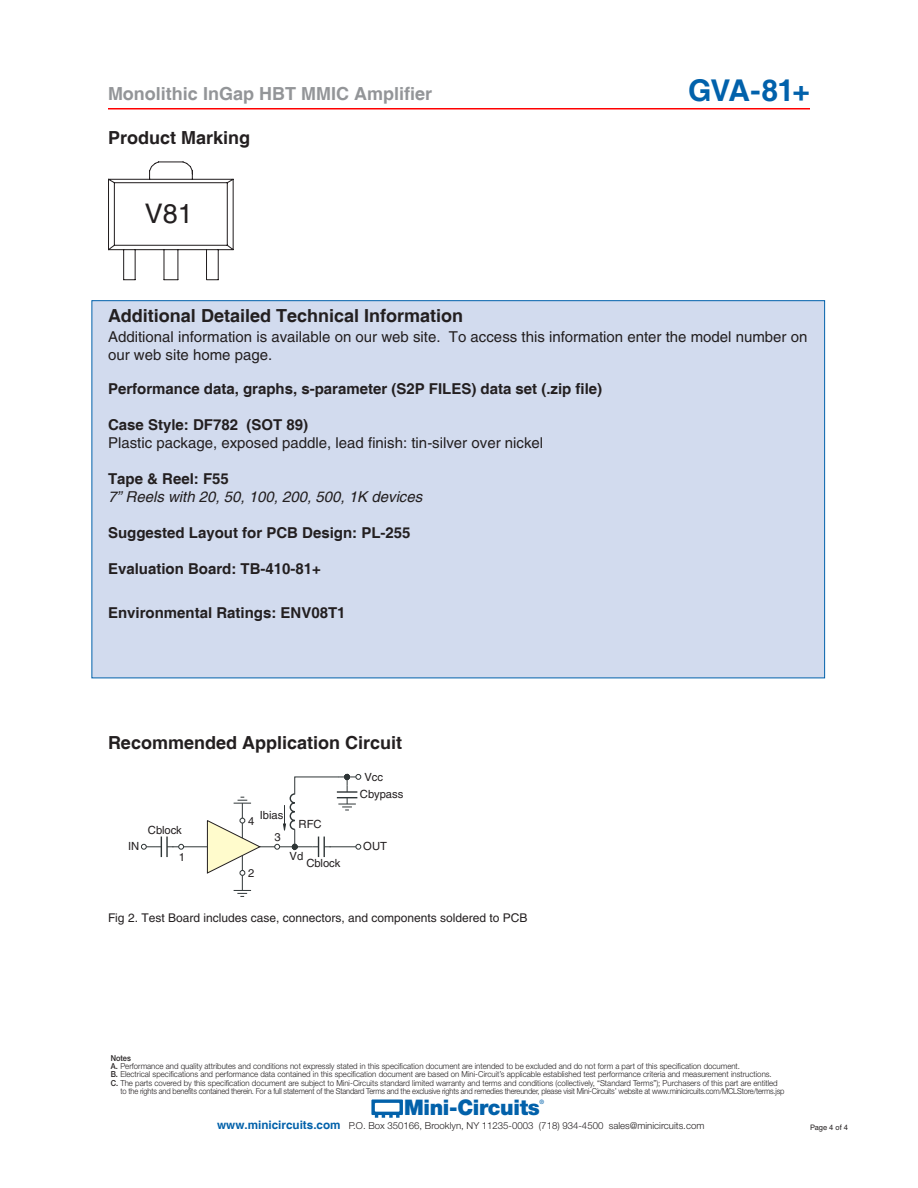
<style>
.page{position:relative;width:918px;height:1188px;background:#fff}
.page>*{position:absolute;margin:0;border:0;box-sizing:border-box;transform-origin:0 0}
.MODEL_NUMBER{font:700 30px "Helvetica";color:#0161ab}
.t1{font:27px "Helvetica";color:#231f20}
.t2{font:900 21.45px "Helvetica Neue";letter-spacing:-.015em;color:#0261aa}
.BODY_HEADLINE{font:700 18px "Helvetica";color:#231f20}
.t3{font:700 18px "Helvetica";color:#939598}
.body_headline2{font:700 15px "Helvetica";color:#231f20}
.FEAT___APPL{font:15px/18px "Helvetica";color:#231f20}
.FEAT___APPL-2{font:italic 15px "Helvetica";color:#231f20}
.NOTE_TEXT{font:12px "Helvetica";color:#231f20}
.t4{font:11.25px "Helvetica";color:#231f20}
.t5{font:300 9.6px "Helvetica Neue";color:#231f20}
.t6{font:300 8.25px "Helvetica Neue";color:#231f20;scale:.95 1}
.t7{font:300 8.25px "Helvetica Neue";letter-spacing:-.02em;color:#231f20;scale:.91 1}
.t8{font:500 8.25px "Helvetica Neue";color:#231f20;scale:.9 1}
.t9{font:7.5px "Helvetica";color:#231f20}
.t10{font:500 6px "Helvetica Neue";color:#0261aa}
.s1{font-weight:500}
.s2{font-family:"Helvetica";font-weight:700;font-size:11.7px;color:#0261aa}
</style>
<div class="page">
<hr style="left:108px;top:108px;width:702px;height:2px;background:#f00">
<svg style="left:371px;top:1099px;width:32px;height:19px"></svg>
<div style="left:92px;top:300px;width:733px;height:378px;background:#d2dbee;border:1px solid #0161ab"></div>
<svg style="left:108px;top:161px;width:126px;height:120px"></svg>
<svg style="left:141px;top:773px;width:220px;height:124px"></svg>
<h3 class="t3" style="left:108px;top:83px;width:326px">Monolithic InGap HBT MMIC Amplifier</h3>
<p class="BODY_HEADLINE" style="left:108px;top:126px;width:144px">Product Marking</p>
<p class="t1" style="left:145px;top:197px;width:50px">V81</p>
<p class="MODEL_NUMBER" style="left:688px;top:72px;width:123px">GVA-81+</p>
<p class="BODY_HEADLINE" style="left:108px;top:305px;width:357px">Additional Detailed Technical Information</p>
<p class="FEAT___APPL" style="left:108px;top:327px;width:701px">Additional information is available on our web site. To access this information enter the model number on our web site home page.</p>
<p class="body_headline2" style="left:108px;top:380px;width:496px">Performance data, graphs, s-parameter (S2P FILES) data set (.zip file)</p>
<p class="body_headline2" style="left:108px;top:416px;width:202px">Case Style: DF782 (SOT 89)</p>
<p class="FEAT___APPL" style="left:108px;top:434px;width:437px">Plastic package, exposed paddle, lead finish: tin-silver over nickel</p>
<p class="body_headline2" style="left:108px;top:470px;width:122px">Tape &amp; Reel: F55</p>
<p class="FEAT___APPL-2" style="left:108px;top:488px;width:316px">7” Reels with 20, 50, 100, 200, 500, 1K devices</p>
<p class="body_headline2" style="left:108px;top:524px;width:304px">Suggested Layout for PCB Design: PL-255</p>
<p class="body_headline2" style="left:108px;top:560px;width:214px">Evaluation Board: TB-410-81+</p>
<p class="body_headline2" style="left:108px;top:603px;width:239px">Environmental Ratings: ENV08T1</p>
<p class="BODY_HEADLINE" style="left:108px;top:732px;width:296px">Recommended Application Circuit</p>
<p class="t4" style="left:364px;top:770px;width:20px">Vcc</p>
<p class="t4" style="left:128px;top:840px;width:13px">IN</p>
<p class="t4" style="left:148px;top:823px;width:35px">Cblock</p>
<p class="t4" style="left:179px;top:851px;width:8px">1</p>
<p class="t4" style="left:260px;top:808px;width:25px">Ibias</p>
<p class="t4" style="left:248px;top:814px;width:8px">4</p>
<p class="t4" style="left:274px;top:830px;width:8px">3</p>
<p class="t4" style="left:299px;top:818px;width:25px">RFC</p>
<p class="t4" style="left:248px;top:866px;width:8px">2</p>
<p class="t4" style="left:290px;top:850px;width:15px">Vd</p>
<p class="t4" style="left:306px;top:857px;width:35px">Cblock</p>
<p class="t4" style="left:360px;top:788px;width:45px">Cbypass</p>
<p class="t4" style="left:363px;top:840px;width:25px">OUT</p>
<p class="NOTE_TEXT" style="left:108px;top:911px;width:421px">Fig 2. Test Board includes case, connectors, and components soldered to PCB</p>
<p class="t8" style="left:111px;top:1053px;width:24px">Notes</p>
<p class="t6" style="left:111px;top:1061px;width:664px"><span class="s1">A.</span> Performance and quality attributes and conditions not expressly stated in this specification document are intended to be excluded and do not form a part of this specification document.</p>
<p class="t6" style="left:111px;top:1069px;width:697px"><span class="s1">B.</span> Electrical specifications and performance data contained in this specification document are based on Mini-Circuit’s applicable established test performance criteria and measurement instructions.</p>
<p class="t6" style="left:111px;top:1078px;width:704px"><span class="s1">C.</span> The parts covered by this specification document are subject to Mini-Circuits standard limited warranty and terms and conditions (collectively, “Standard Terms”); Purchasers of this part are entitled</p>
<p class="t7" style="left:120px;top:1086px;width:731px">to the rights and benefits contained therein. For a full statement of the Standard Terms and the exclusive rights and remedies thereunder, please visit Mini-Circuits’ website at www.minicircuits.com/MCLStore/terms.jsp</p>
<h3 class="t2" style="left:404px;top:1095px;width:137px">Mini-Circuits</h3>
<p class="t10" style="left:540px;top:1098px;width:6px">®</p>
<p class="t5" style="left:217px;top:1119px;width:489px"><span class="s2">www.minicircuits.com</span> P.O. Box 350166, Brooklyn, NY 11235-0003 (718) 934-4500 sales@minicircuits.com</p>
<p class="t9" style="left:810px;top:1123px;width:40px">Page 4 of 4</p>
</div>
